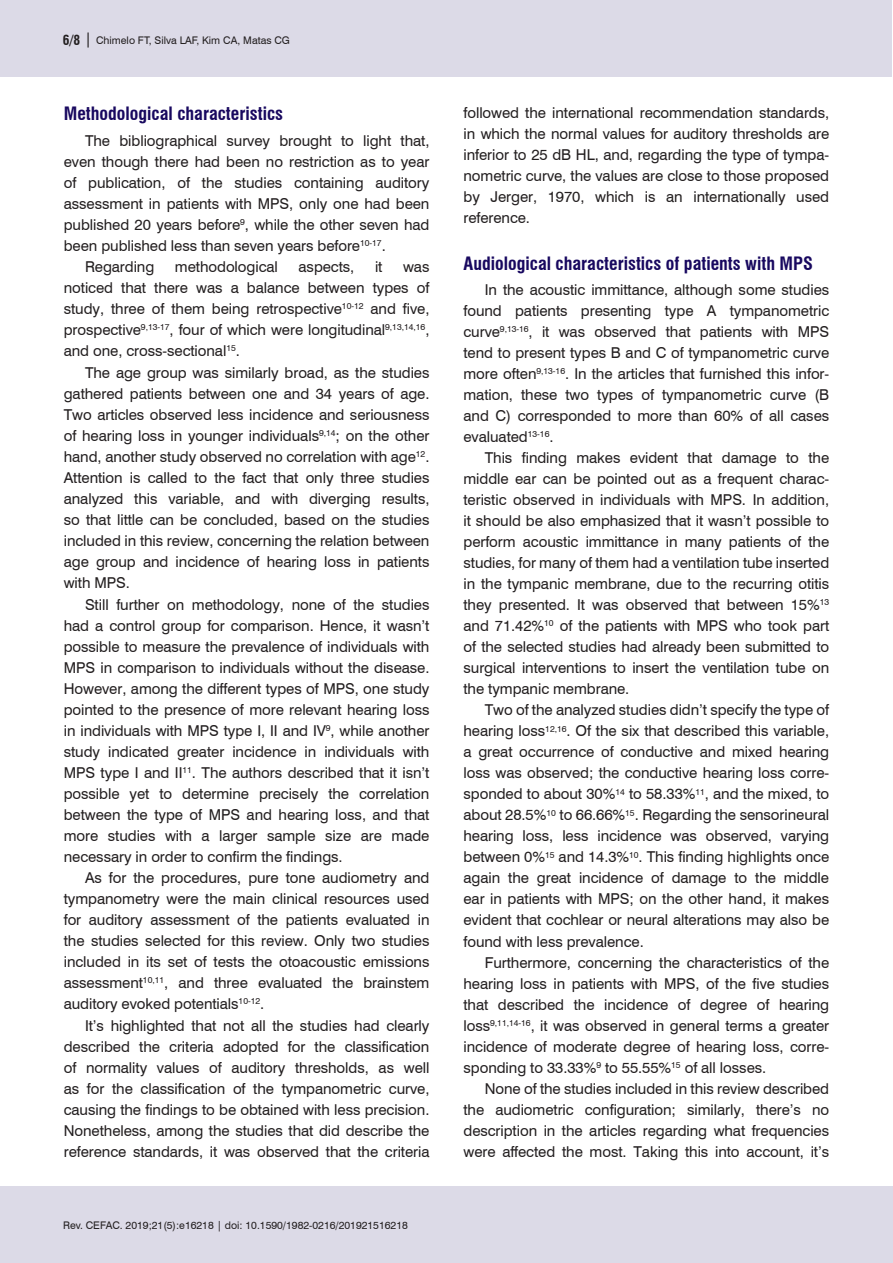
<style>
.page{position:relative;width:893px;height:1263px;background:#fff}
.page>*{position:absolute;margin:0;border:0;box-sizing:border-box;transform-origin:0 0}
.Nivel_2{font:700 condensed 18px "Swiss 721 BT";color:#18085f}
.Corpo_do_texto_INGL{font:15px/21px "Swiss 721 BT";letter-spacing:-.005em;color:#231f20;text-align:justify}
.t1{font:10.5px "Swiss 721 BT";color:#231f20}
.s1{font-weight:700;font-stretch:condensed;font-size:13.5px}
.s2{font-size:15px}
</style>
<div class="page">
<div style="left:0;top:1186px;width:892px;height:77px;background:#dcdae7"></div>
<div style="left:0;top:0;width:892px;height:77px;background:#dcdae7"></div>
<p class="t1" style="left:63px;top:33px;width:229px"><span class="s1">6/8</span> <span class="s2">|</span> Chimelo FT, Silva LAF, Kim CA, Matas CG</p>
<p class="Nivel_2" style="left:64px;top:103px;width:221px">Methodological characteristics</p>
<p class="Corpo_do_texto_INGL" style="left:64px;top:129px;width:367px;text-indent:21px">The bibliographical survey brought to light that, even though there had been no restriction as to year of publication, of the studies containing auditory assessment in patients with MPS, only one had been published 20 years before<sup>9</sup>, while the other seven had been published less than seven years before<sup>10-17</sup>.</p>
<p class="Corpo_do_texto_INGL" style="left:85px;top:256px;width:71px">Regarding</p>
<p class="Corpo_do_texto_INGL" style="left:175px;top:256px;width:104px">methodological</p>
<p class="Corpo_do_texto_INGL" style="left:299px;top:256px;width:57px">aspects,</p>
<p class="Corpo_do_texto_INGL" style="left:375px;top:256px;width:9px">it</p>
<p class="Corpo_do_texto_INGL" style="left:64px;top:256px;width:367px;text-indent:339px">was noticed that there was a balance between types of study, three of them being retrospective<sup>10-12</sup> and five, prospective<sup>9,13-17</sup>, four of which were longitudinal<sup>9,13,14,16</sup>, and one, cross-sectional<sup>15</sup>.</p>
<p class="Corpo_do_texto_INGL" style="left:64px;top:361px;width:367px;text-indent:21px">The age group was similarly broad, as the studies gathered patients between one and 34 years of age.<br>Two articles observed less incidence and seriousness of hearing loss in younger individuals<sup>9,14</sup>; on the other hand, another study observed no correlation with age<sup>12</sup>.<br>Attention is called to the fact that only three studies analyzed this variable, and with diverging results, so that little can be concluded, based on the studies included in this review, concerning the relation between age group and incidence of hearing loss in patients with MPS.</p>
<p class="Corpo_do_texto_INGL" style="left:64px;top:593px;width:367px;text-indent:21px">Still further on methodology, none of the studies had a control group for comparison. Hence, it wasn’t possible to measure the prevalence of individuals with MPS in comparison to individuals without the disease.<br>However, among the different types of MPS, one study pointed to the presence of more relevant hearing loss in individuals with MPS type I, II and IV<sup>9</sup>, while another study indicated greater incidence in individuals with MPS type I and II<sup>11</sup>. The authors described that it isn’t possible yet to determine precisely the correlation between the type of MPS and hearing loss, and that more studies with a larger sample size are made necessary in order to confirm the findings.</p>
<p class="Corpo_do_texto_INGL" style="left:64px;top:867px;width:367px;text-indent:21px">As for the procedures, pure tone audiometry and tympanometry were the main clinical resources used for auditory assessment of the patients evaluated in the studies selected for this review. Only two studies included in its set of tests the otoacoustic emissions assessment<sup>10,11</sup>, and three evaluated the brainstem auditory evoked potentials<sup>10-12</sup>.</p>
<p class="Corpo_do_texto_INGL" style="left:64px;top:1014px;width:367px;text-indent:21px">It’s highlighted that not all the studies had clearly described the criteria adopted for the classification of normality values of auditory thresholds, as well as for the classification of the tympanometric curve, causing the findings to be obtained with less precision.<br>Nonetheless, among the studies that did describe the reference standards, it was observed that the criteria</p>
<p class="t1" style="left:63px;top:1218px;width:346px">Rev. CEFAC. 2019;21(5):e16218 | doi: 10.1590/1982-0216/201921516218</p>
<p class="Corpo_do_texto_INGL" style="left:463px;top:101px;width:367px">followed the international recommendation standards, in which the normal values for auditory thresholds are inferior to 25 dB HL, and, regarding the type of tympa&shy;nometric curve, the values are close to those proposed by Jerger, 1970, which is an internationally used reference.</p>
<p class="Nivel_2" style="left:463px;top:253px;width:351px">Audiological characteristics of patients with MPS</p>
<p class="Corpo_do_texto_INGL" style="left:463px;top:279px;width:367px;text-indent:21px">In the acoustic immittance, although some studies found patients presenting type A tympanometric curve<sup>9,13-16</sup>, it was observed that patients with MPS tend to present types B and C of tympanometric curve more often<sup>9,13-16</sup>. In the articles that furnished this infor&shy;mation, these two types of tympanometric curve (B and C) corresponded to more than 60% of all cases evaluated<sup>13-16</sup>.</p>
<p class="Corpo_do_texto_INGL" style="left:463px;top:447px;width:367px;text-indent:21px">This finding makes evident that damage to the middle ear can be pointed out as a frequent charac&shy;teristic observed in individuals with MPS. In addition, it should be also emphasized that it wasn’t possible to perform acoustic immittance in many patients of the studies, for many of them had a ventilation tube inserted in the tympanic membrane, due to the recurring otitis they presented. It was observed that between 15%<sup>13 </sup>and 71.42%<sup>10</sup> of the patients with MPS who took part of the selected studies had already been submitted to surgical interventions to insert the ventilation tube on the tympanic membrane.</p>
<p class="Corpo_do_texto_INGL" style="left:463px;top:699px;width:367px;text-indent:21px">Two of the analyzed studies didn’t specify the type of hearing loss<sup>12,16</sup>. Of the six that described this variable, a great occurrence of conductive and mixed hearing loss was observed; the conductive hearing loss corre&shy;sponded to about 30%<sup>14</sup> to 58.33%<sup>11</sup>, and the mixed, to about 28.5%<sup>10</sup> to 66.66%<sup>15</sup>. Regarding the sensorineural hearing loss, less incidence was observed, varying between 0%<sup>15</sup> and 14.3%<sup>10</sup>. This finding highlights once again the great incidence of damage to the middle ear in patients with MPS; on the other hand, it makes evident that cochlear or neural alterations may also be found with less prevalence.</p>
<p class="Corpo_do_texto_INGL" style="left:463px;top:951px;width:367px;text-indent:21px">Furthermore, concerning the characteristics of the hearing loss in patients with MPS, of the five studies that described the incidence of degree of hearing loss<sup>9,11,14-16</sup>, it was observed in general terms a greater incidence of moderate degree of hearing loss, corre&shy;sponding to 33.33%<sup>9</sup> to 55.55%<sup>15</sup> of all losses.</p>
<p class="Corpo_do_texto_INGL" style="left:463px;top:1077px;width:367px;text-indent:21px">None of the studies included in this review described the audiometric configuration; similarly, there’s no description in the articles regarding what frequencies were affected the most. Taking this into account, it’s</p>
</div>
